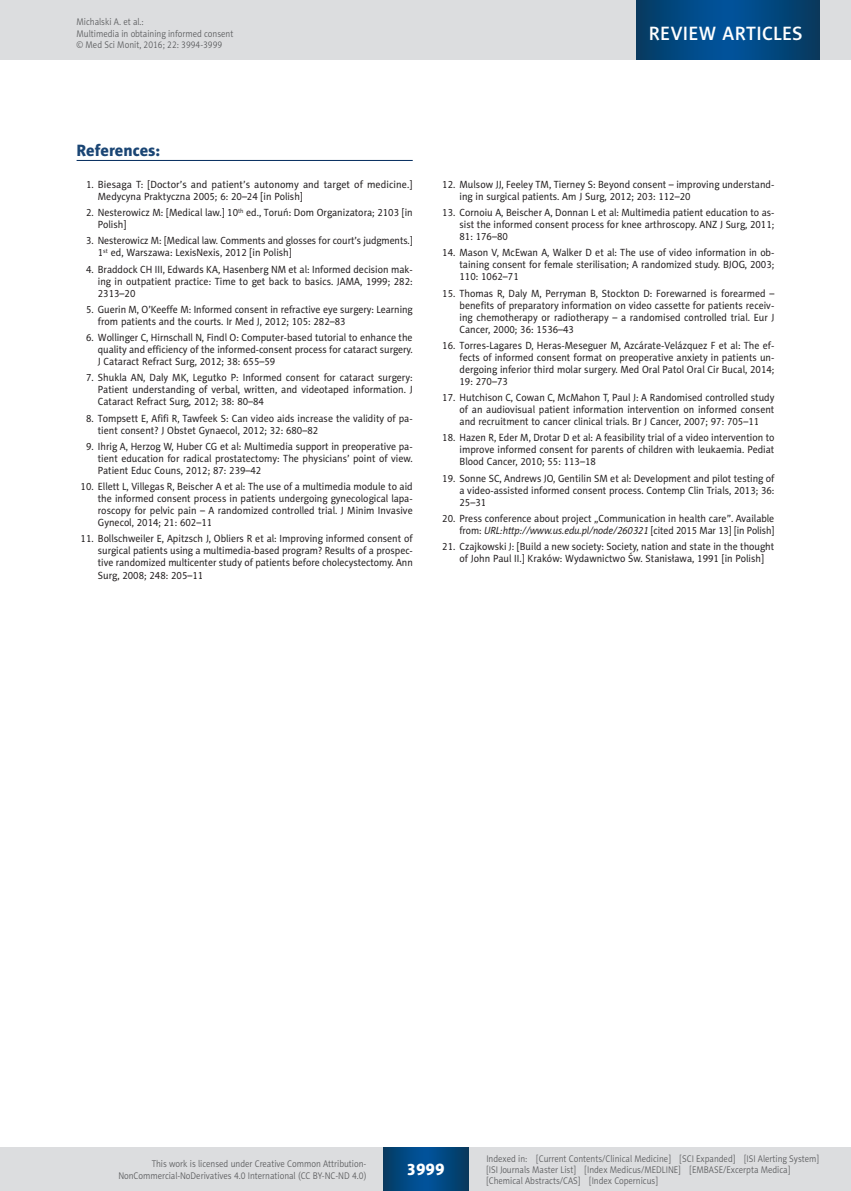
<style>
.page{position:relative;width:851px;height:1191px;background:#fff}
.page>*{position:absolute;margin:0;border:0;box-sizing:border-box;transform-origin:0 0}
.t1{font:19.5px "Naomi Sans EFN Medium";letter-spacing:.015em;color:#fff}
.MSM_Referencje_Tytul{font:16.5px "Naomi Sans EFN Heavy";color:#1a4574}
.t2{font:16.5px "Naomi Sans EFN Heavy";color:#fff}
.MSM_Referencje_punkt{font:10.5px/12px "Naomi Sans EFN";color:#231f20;text-align:justify;scale:.95 1}
.MSM_Referencje_punkt-2{font:10.5px/12px "Naomi Sans EFN";color:#231f20;scale:.94 1}
.MSM_Referencje_punkt-3{font:10.5px/12px "Naomi Sans EFN";color:#231f20;scale:.96 1}
.t3{font:9.75px/11.2px "Naomi Sans EFN Light";color:#57585a;scale:.9 1}
.s1{font-style:italic}
</style>
<div class="page">
<hr style="left:77px;top:160px;width:335px;height:1px;background:#00295c">
<div style="left:0;top:1148px;width:850px;height:43px;background:#dcdddf"></div>
<svg style="left:383px;top:1147px;width:85px;height:43px;background:#02477e"></svg>
<div style="left:0;top:0;width:850px;height:60px;background:#dcdddf"></div>
<svg style="left:636px;top:0;width:183px;height:60px;background:#02477e"></svg>
<p class="t3" style="left:77px;top:16px;width:176px">Michalski A. et al.:<br>Multimedia in obtaining informed consent © Med Sci Monit, 2016; 22: 3994-3999</p>
<h1 class="t1" style="left:648px;top:22px;width:155px">REVIEW ARTICLES</h1>
<p class="MSM_Referencje_Tytul" style="left:77px;top:140px;width:85px">References:</p>
<p class="MSM_Referencje_punkt-3" style="left:98px;top:178px;width:329px;text-indent:-12px">1. Biesaga T: [Doctor’s and patient’s autonomy and target of medicine.]<br>Medycyna Praktyczna 2005; 6: 20–24 [in Polish]</p>
<p class="MSM_Referencje_punkt" style="left:98px;top:207px;width:333px;text-indent:-12px">2. Nesterowicz M: [Medical law.] 10<sup>th</sup> ed., Toruń: Dom Organizatora; 2103 [in<br>Polish]</p>
<p class="MSM_Referencje_punkt-2" style="left:98px;top:235px;width:336px;text-indent:-12px">3. Nesterowicz M: [Medical law. Comments and glosses for court’s judgments.]<br>1<sup>st</sup> ed, Warszawa: LexisNexis, 2012 [in Polish]</p>
<p class="MSM_Referencje_punkt" style="left:98px;top:263px;width:333px;text-indent:-12px">4. Braddock CH III, Edwards KA, Hasenberg NM et al: Informed decision mak&shy;ing in outpatient practice: Time to get back to basics. JAMA, 1999; 282:<br>2313–20</p>
<p class="MSM_Referencje_punkt-2" style="left:98px;top:303px;width:336px;text-indent:-12px">5. Guerin M, O’Keeffe M: Informed consent in refractive eye surgery: Learning from patients and the courts. Ir Med J, 2012; 105: 282–83</p>
<p class="MSM_Referencje_punkt" style="left:98px;top:332px;width:333px;text-indent:-12px">6. Wollinger C, Hirnschall N, Findl O: Computer-based tutorial to enhance the quality and efficiency of the informed-consent process for cataract surgery.<br>J Cataract Refract Surg, 2012; 38: 655–59</p>
<p class="MSM_Referencje_punkt" style="left:98px;top:372px;width:333px;text-indent:-12px">7. Shukla AN, Daly MK, Legutko P: Informed consent for cataract surgery:<br>Patient understanding of verbal, written, and videotaped information. J Cataract Refract Surg, 2012; 38: 80–84</p>
<p class="MSM_Referencje_punkt" style="left:98px;top:412px;width:333px;text-indent:-12px">8. Tompsett E, Afifi R, Tawfeek S: Can video aids increase the validity of pa&shy;tient consent? J Obstet Gynaecol, 2012; 32: 680–82</p>
<p class="MSM_Referencje_punkt" style="left:98px;top:440px;width:333px;text-indent:-12px">9. Ihrig A, Herzog W, Huber CG et al: Multimedia support in preoperative pa&shy;tient education for radical prostatectomy: The physicians’ point of view.<br>Patient Educ Couns, 2012; 87: 239–42</p>
<p class="MSM_Referencje_punkt" style="left:98px;top:481px;width:333px;text-indent:-17px">10. Ellett L, Villegas R, Beischer A et al: The use of a multimedia module to aid the informed consent process in patients undergoing gynecological lapa&shy;roscopy for pelvic pain – A randomized controlled trial. J Minim Invasive Gynecol, 2014; 21: 602–11</p>
<p class="MSM_Referencje_punkt" style="left:98px;top:533px;width:333px;text-indent:-17px">11. Bollschweiler E, Apitzsch J, Obliers R et al: Improving informed consent of surgical patients using a multimedia-based program? Results of a prospec&shy;tive randomized multicenter study of patients before cholecystectomy. Ann Surg, 2008; 248: 205–11</p>
<p class="MSM_Referencje_punkt" style="left:459px;top:178px;width:333px;text-indent:-17px">12. Mulsow JJ, Feeley TM, Tierney S: Beyond consent – improving understand&shy;ing in surgical patients. Am J Surg, 2012; 203: 112–20</p>
<p class="MSM_Referencje_punkt" style="left:459px;top:207px;width:333px;text-indent:-17px">13. Cornoiu A, Beischer A, Donnan L et al: Multimedia patient education to as&shy;sist the informed consent process for knee arthroscopy. ANZ J Surg, 2011; 81: 176–80</p>
<p class="MSM_Referencje_punkt" style="left:459px;top:247px;width:333px;text-indent:-17px">14. Mason V, McEwan A, Walker D et al: The use of video information in ob&shy;taining consent for female sterilisation; A randomized study. BJOG, 2003; 110: 1062–71</p>
<p class="MSM_Referencje_punkt" style="left:459px;top:287px;width:333px;text-indent:-17px">15. Thomas R, Daly M, Perryman B, Stockton D: Forewarned is forearmed – benefits of preparatory information on video cassette for patients receiv&shy;ing chemotherapy or radiotherapy – a randomised controlled trial. Eur J Cancer, 2000; 36: 1536–43</p>
<p class="MSM_Referencje_punkt" style="left:459px;top:339px;width:333px;text-indent:-17px">16. Torres-Lagares D, Heras-Meseguer M, Azcárate-Velázquez F et al: The ef&shy;fects of informed consent format on preoperative anxiety in patients un&shy;dergoing inferior third molar surgery. Med Oral Patol Oral Cir Bucal, 2014; 19: 270–73</p>
<p class="MSM_Referencje_punkt" style="left:459px;top:392px;width:333px;text-indent:-17px">17. Hutchison C, Cowan C, McMahon T, Paul J: A Randomised controlled study of an audiovisual patient information intervention on informed consent and recruitment to cancer clinical trials. Br J Cancer, 2007; 97: 705–11</p>
<p class="MSM_Referencje_punkt" style="left:459px;top:432px;width:333px;text-indent:-17px">18. Hazen R, Eder M, Drotar D et al: A feasibility trial of a video intervention to improve informed consent for parents of children with leukaemia. Pediat Blood Cancer, 2010; 55: 113–18</p>
<p class="MSM_Referencje_punkt" style="left:459px;top:472px;width:333px;text-indent:-17px">19. Sonne SC, Andrews JO, Gentilin SM et al: Development and pilot testing of a video-assisted informed consent process. Contemp Clin Trials, 2013; 36:<br>25–31</p>
<p class="MSM_Referencje_punkt" style="left:442px;top:512px;width:351px;text-align:right">20. Press conference about project „Communication in health care”. Available from: <span class="s1">URL:http://www.us.edu.pl/node/260321</span> [cited 2015 Mar 13] [in Polish]</p>
<p class="MSM_Referencje_punkt" style="left:459px;top:541px;width:332px;text-indent:-17px">21. Czajkowski J: [Build a new society: Society, nation and state in the thought of John Paul II.] Kraków: Wydawnictwo Św. Stanisława, 1991 [in Polish]</p>
<p class="t3" style="left:118px;top:1158px;width:277px;text-align:right">This work is licensed under Creative Common Attribution-<br>NonCommercial-NoDerivatives 4.0 International (CC BY-NC-ND 4.0)</p>
<h2 class="t2" style="left:406px;top:1159px;width:40px">3999</h2>
<p class="t3" style="left:486px;top:1152px;width:371px">Indexed in: [Current Contents/Clinical Medicine] [SCI Expanded] [ISI Alerting System] [ISI Journals Master List] [Index Medicus/MEDLINE] [EMBASE/Excerpta Medica] [Chemical Abstracts/CAS] [Index Copernicus]</p>
</div>
